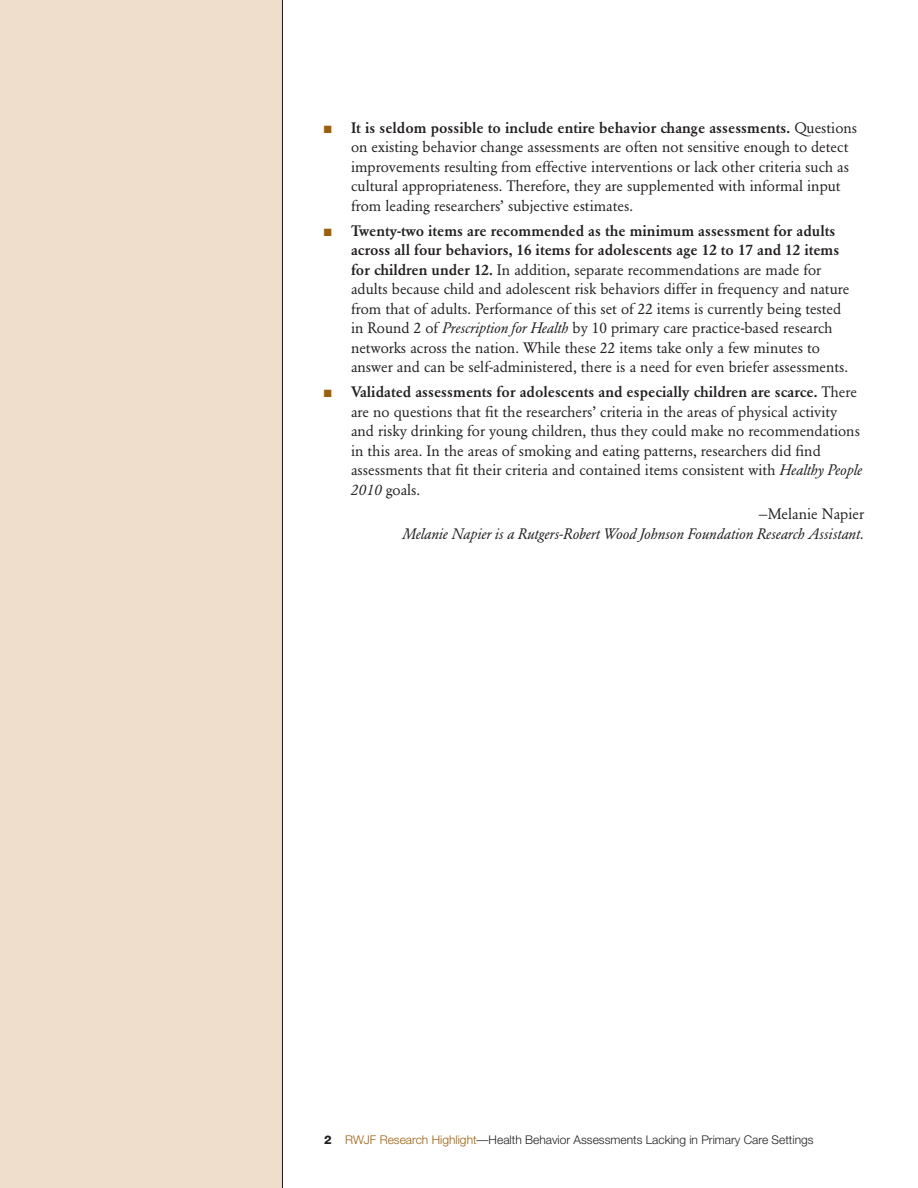
<style>
.page{position:relative;width:918px;height:1188px;background:#fff}
.page>*{position:absolute;margin:0;border:0;box-sizing:border-box;transform-origin:0 0}
.Text_Bullet_1{font:15px/19.5px "Garamond BE";color:#231f20}
.Text_1{font:italic 15px/19.5px "Garamond BE";color:#231f20;text-align:right}
.Folio{font:300 12px "Helvetica Neue";color:#231f20}
.t1{font:10.5px "Zapf Dingbats";color:#9c5f0d}
.s1{font-weight:500}
.s2{font-style:italic}
.s3{font-style:normal}
.s4{color:#9c5f0d}
</style>
<div class="page">
<div style="left:0;top:0;width:282px;height:1188px;background:#eedecb"></div>
<hr style="left:282px;top:0;width:1px;height:1188px;background:#231f20">
<p class="t1" style="left:324px;top:124px;width:9px">■</p>
<p class="t1" style="left:324px;top:227px;width:9px">■</p>
<p class="t1" style="left:324px;top:388px;width:9px">■</p>
<p class="Text_Bullet_1" style="left:351px;top:118px;width:508px"><span class="s1">It is seldom possible to include entire behavior change assessments.</span> Questions on existing behavior change assessments are often not sensitive enough to detect improvements resulting from effective interventions or lack other criteria such as cultural appropriateness. Therefore, they are supplemented with informal input from leading researchers’ subjective estimates.</p>
<p class="Text_Bullet_1" style="left:351px;top:221px;width:500px"><span class="s1">Twenty-two items are recommended as the minimum assessment for adults across all four behaviors, 16 items for adolescents age 12 to 17 and 12 items for children under 12.</span> In addition, separate recommendations are made for adults because child and adolescent risk behaviors differ in frequency and nature from that of adults. Performance of this set of 22 items is currently being tested in Round 2 of <span class="s2">Prescription for Health</span> by 10 primary care practice-based research networks across the nation. While these 22 items take only a few minutes to answer and can be self-administered, there is a need for even briefer assessments.</p>
<p class="Text_Bullet_1" style="left:351px;top:382px;width:513px"><span class="s1">Validated assessments for adolescents and especially children are scarce.</span> There are no questions that fit the researchers’ criteria in the areas of physical activity and risky drinking for young children, thus they could make no recommendations in this area. In the areas of smoking and eating patterns, researchers did find assessments that fit their criteria and contained items consistent with <span class="s2">Healthy People 2010</span> goals.</p>
<p class="Text_1" style="left:402px;top:505px;width:464px"><span class="s3">—Melanie Napier<br></span>Melanie Napier is a Rutgers-Robert Wood Johnson Foundation Research Assistant.</p>
<p class="Folio" style="left:345px;top:1132px;width:470px"><span class="s4">RWJF Research Highlight</span>—Health Behavior Assessments Lacking in Primary Care Settings</p>
</div>
